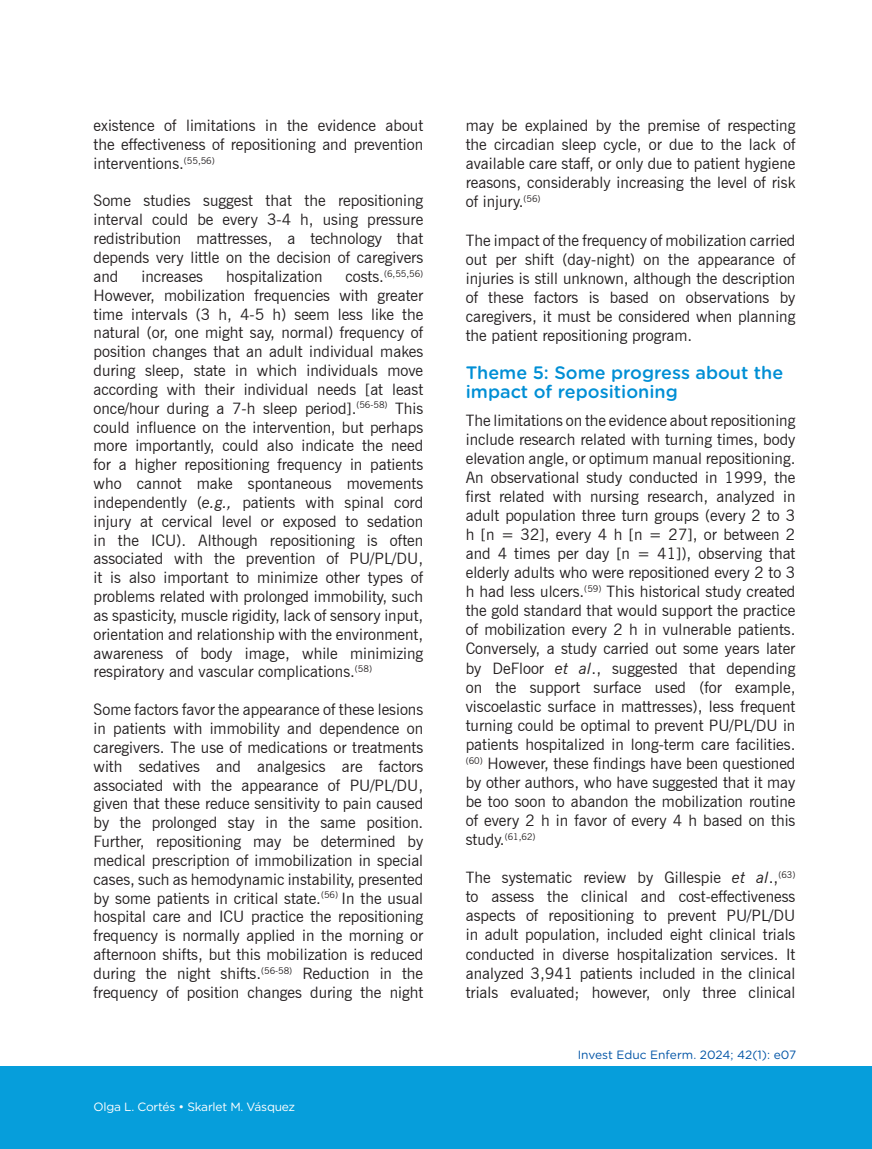
<style>
.page{position:relative;width:872px;height:1149px;background:#fff}
.page>*{position:absolute;margin:0;border:0;box-sizing:border-box;transform-origin:0 0}
.t1{font:500 18px/19px "Gotham Rounded";color:#008fd5}
.t2{font:15.75px/19px "News Gothic BT";color:#231f20;text-align:justify}
.t3{font:12px "Gotham Rounded";color:#0154a6}
.t4{font:12px "Gotham Rounded";letter-spacing:-.02em;color:#fff}
.t5{font:9.15px "News Gothic BT";color:#231f20}
.s1{font-size:15.75px}
.s2{font-style:italic}
</style>
<div class="page">
<div style="left:0;top:1065px;width:872px;height:83px;background:#069edb"></div>
<p class="t2" style="left:94px;top:116px;width:331px">existence of limitations in the evidence about the effectiveness of repositioning and prevention interventions.<sup>(55,56)</sup></p>
<p class="t2" style="left:94px;top:191px;width:331px">Some studies suggest that the repositioning interval could be every 3-4 h, using pressure redistribution mattresses, a technology that depends very little on the decision of caregivers and</p>
<p class="t2" style="left:141px;top:266px;width:63px">increases</p>
<p class="t2" style="left:226px;top:266px;width:98px">hospitalization</p>
<p class="t5" style="left:345px;top:268px;width:79px"><span class="s1">costs.</span>(6,55,56)</p>
<p class="t2" style="left:94px;top:285px;width:331px">However, mobilization frequencies with greater time intervals (3 h, 4-5 h) seem less like the natural (or, one might say, normal) frequency of position changes that an adult individual makes during sleep, state in which individuals move according with their individual needs [at least once/hour during a 7-h sleep period].<sup>(56-58)</sup> This could influence on the intervention, but perhaps more importantly, could also indicate the need for a higher repositioning frequency in patients who cannot make spontaneous movements independently (<span class="s2">e.g.,</span> patients with spinal cord injury at cervical level or exposed to sedation in the ICU). Although repositioning is often associated with the prevention of PU/PL/DU, it is also important to minimize other types of problems related with prolonged immobility, such as spasticity, muscle rigidity, lack of sensory input, orientation and relationship with the environment, awareness of body image, while minimizing respiratory and vascular complications.<sup>(58)</sup></p>
<p class="t2" style="left:94px;top:699px;width:331px">Some factors favor the appearance of these lesions in patients with immobility and dependence on caregivers. The use of medications or treatments with sedatives and analgesics are factors associated with the appearance of PU/PL/DU, given that these reduce sensitivity to pain caused by the prolonged stay in the same position.<br>Further, repositioning may be determined by medical prescription of immobilization in special cases, such as hemodynamic instability, presented by some patients in critical state.<sup>(56)</sup> In the usual hospital care and ICU practice the repositioning frequency is normally applied in the morning or afternoon shifts, but this mobilization is reduced during the night shifts.<sup>(56-58)</sup> Reduction in the frequency of position changes during the night</p>
<p class="t4" style="left:94px;top:1098px;width:203px">Olga L. Cortés • Skarlet M. Vásquez</p>
<p class="t2" style="left:466px;top:116px;width:331px">may be explained by the premise of respecting the circadian sleep cycle, or due to the lack of available care staff, or only due to patient hygiene reasons, considerably increasing the level of risk of injury.<sup>(56)</sup></p>
<p class="t2" style="left:466px;top:230px;width:331px">The impact of the frequency of mobilization carried out per shift (day-night) on the appearance of injuries is still unknown, although the description of these factors is based on observations by caregivers, it must be considered when planning the patient repositioning program.</p>
<p class="t1" style="left:466px;top:362px;width:319px">Theme 5: Some progress about the impact of repositioning</p>
<p class="t2" style="left:466px;top:410px;width:331px">The limitations on the evidence about repositioning include research related with turning times, body elevation angle, or optimum manual repositioning.<br>An observational study conducted in 1999, the first related with nursing research, analyzed in adult population three turn groups (every 2 to 3 h [n = 32], every 4 h [n = 27], or between 2 and 4 times per day [n = 41]), observing that elderly adults who were repositioned every 2 to 3 h had less ulcers.<sup>(59)</sup> This historical study created the gold standard that would support the practice of mobilization every 2 h in vulnerable patients.<br>Conversely, a study carried out some years later by DeFloor <span class="s2">et al</span>., suggested that depending on the support surface used (for example, viscoelastic surface in mattresses), less frequent turning could be optimal to prevent PU/PL/DU in patients hospitalized in long-term care facilities. <sup>(60)</sup> However, these findings have been questioned by other authors, who have suggested that it may be too soon to abandon the mobilization routine of every 2 h in favor of every 4 h based on this</p>
<p class="t5" style="left:466px;top:830px;width:71px"><span class="s1">study.</span>(61,62)</p>
<p class="t2" style="left:466px;top:867px;width:331px">The systematic review by Gillespie <span class="s2">et al</span>.,<sup>(63) </sup>to assess the clinical and cost-effectiveness aspects of repositioning to prevent PU/PL/DU in adult population, included eight clinical trials conducted in diverse hospitalization services. It analyzed 3,941 patients included in the clinical trials evaluated; however, only three clinical</p>
<p class="t3" style="left:577px;top:1045px;width:220px">Invest Educ Enferm. 2024; 42(1): e07</p>
</div>
